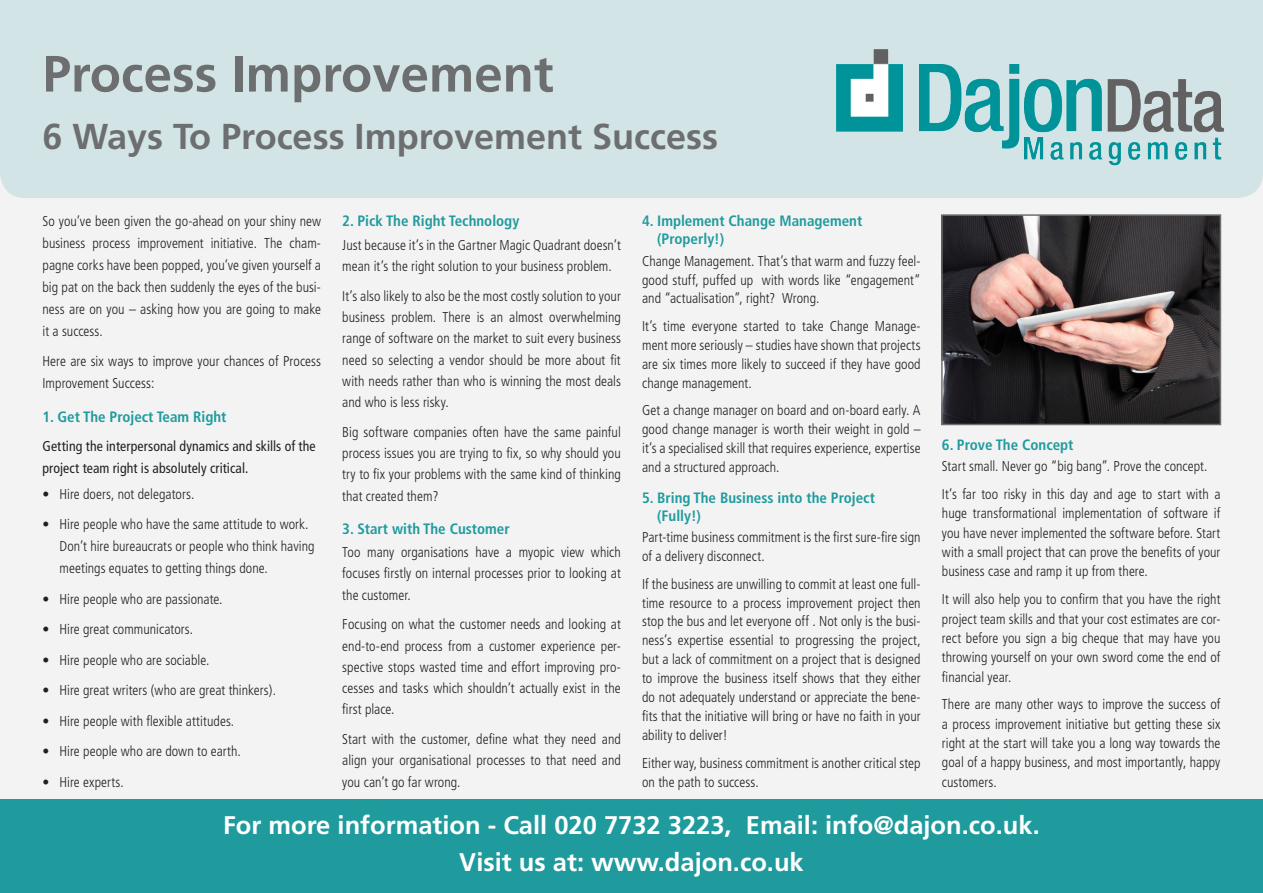
<style>
.page{position:relative;width:1263px;height:893px;background:#fff}
.page>*{position:absolute;margin:0;border:0;box-sizing:border-box;transform-origin:0 0}
.Headline2{font:700 51px "Frutiger";color:#6d6e70}
.Headline2-2{font:700 36px "Frutiger";color:#6d6e70}
.Body_header{font:700 25.5px "Frutiger";color:#fff}
.Body_header-2{font:700 condensed 15px/18px "Frutiger";color:#1f9b9e}
.BodyCopy{font:300 condensed 14.25px/18.9px "Frutiger";letter-spacing:.005em;color:#231f20;text-align:justify}
.sub_head{font:condensed 14.25px/22px "Frutiger";letter-spacing:.005em;color:#231f20}
</style>
<div class="page">
<div style="left:0;top:98px;width:1263px;height:720px;background:#edeeed"></div>
<div style="left:0;top:799px;width:1263px;height:94px;background:#1f9b9e"></div>
<div style="left:0;top:0;width:1263px;height:198px;background:#d3e4e6"></div>
<img style="left:816px;top:31px;width:428px;height:155px">
<img style="left:944px;top:217px;width:274px;height:205px">
<div style="left:941px;top:214px;width:280px;height:211px;border:2px solid #6d6e70"></div>
<p class="Headline2" style="left:43px;top:44px;width:513px">Process Improvement</p>
<p class="Headline2-2" style="left:43px;top:115px;width:677px">6 Ways To Process Improvement Success</p>
<p class="BodyCopy" style="left:43px;top:210px;width:280px;line-height:22px">So you’ve been given the go-ahead on your shiny new business process improvement initiative. The cham&shy;pagne corks have been popped, you’ve given yourself a big pat on the back then suddenly the eyes of the busi&shy;ness are on you – asking how you are going to make it a success.</p>
<p class="BodyCopy" style="left:43px;top:351px;width:280px;line-height:22px">Here are six ways to improve your chances of Process<br>Improvement Success:</p>
<p class="Body_header-2" style="left:43px;top:408px;width:186px">1. Get The Project Team Right</p>
<p class="sub_head" style="left:43px;top:435px;width:275px">Getting the interpersonal dynamics and skills of the project team right is absolutely critical.</p>
<p class="BodyCopy" style="left:43px;top:485px;width:153px">• Hire doers, not delegators.</p>
<p class="BodyCopy" style="left:60px;top:513px;width:257px;line-height:22px;text-align:left;text-indent:-17px">• Hire people who have the same attitude to work.<br>Don’t hire bureaucrats or people who think having meetings equates to getting things done.</p>
<p class="BodyCopy" style="left:43px;top:589px;width:182px">• Hire people who are passionate.</p>
<p class="BodyCopy" style="left:43px;top:620px;width:152px">• Hire great communicators.</p>
<p class="BodyCopy" style="left:43px;top:650px;width:168px">• Hire people who are sociable.</p>
<p class="BodyCopy" style="left:43px;top:681px;width:235px">• Hire great writers (who are great thinkers).</p>
<p class="BodyCopy" style="left:43px;top:711px;width:193px">• Hire people with flexible attitudes.</p>
<p class="BodyCopy" style="left:43px;top:742px;width:200px">• Hire people who are down to earth.</p>
<p class="BodyCopy" style="left:43px;top:772px;width:83px">• Hire experts.</p>
<p class="Body_header-2" style="left:342px;top:212px;width:178px">2. Pick The Right Technology</p>
<p class="BodyCopy" style="left:342px;top:234px;width:280px;line-height:21.3px">Just because it’s in the Gartner Magic Quadrant doesn’t mean it’s the right solution to your business problem.</p>
<p class="BodyCopy" style="left:342px;top:285px;width:280px;line-height:21.3px">It’s also likely to also be the most costly solution to your business problem. There is an almost overwhelming range of software on the market to suit every business need so selecting a vendor should be more about fit with needs rather than who is winning the most deals and who is less risky.</p>
<p class="BodyCopy" style="left:342px;top:421px;width:280px;line-height:21.3px">Big software companies often have the same painful process issues you are trying to fix, so why should you try to fix your problems with the same kind of thinking that created them?</p>
<p class="Body_header-2" style="left:342px;top:520px;width:169px">3. Start with The Customer</p>
<p class="BodyCopy" style="left:342px;top:542px;width:280px;line-height:21.3px">Too many organisations have a myopic view which focuses firstly on internal processes prior to looking at the customer.</p>
<p class="BodyCopy" style="left:342px;top:614px;width:280px;line-height:21.3px">Focusing on what the customer needs and looking at end-to-end process from a customer experience per&shy;spective stops wasted time and effort improving pro&shy;cesses and tasks which shouldn’t actually exist in the first place.</p>
<p class="BodyCopy" style="left:342px;top:729px;width:280px;line-height:21.3px">Start with the customer, define what they need and align your organisational processes to that need and you can’t go far wrong.</p>
<p class="Body_header-2" style="left:657px;top:212px;width:207px;text-indent:-15px">4. Implement Change Management (Properly!)</p>
<p class="BodyCopy" style="left:642px;top:251px;width:280px">Change Management. That’s that warm and fuzzy feel&shy;good stuff, puffed up with words like “engagement” and “actualisation”, right? Wrong.</p>
<p class="BodyCopy" style="left:642px;top:317px;width:280px">It’s time everyone started to take Change Manage&shy;ment more seriously – studies have shown that projects are six times more likely to succeed if they have good change management.</p>
<p class="BodyCopy" style="left:642px;top:401px;width:280px">Get a change manager on board and on-board early. A good change manager is worth their weight in gold – it’s a specialised skill that requires experience, expertise and a structured approach.</p>
<p class="Body_header-2" style="left:657px;top:489px;width:219px;text-indent:-15px">5. Bring The Business into the Project (Fully!)</p>
<p class="BodyCopy" style="left:642px;top:528px;width:280px">Part-time business commitment is the first sure-fire sign of a delivery disconnect.</p>
<p class="BodyCopy" style="left:642px;top:574px;width:280px">If the business are unwilling to commit at least one full&shy;time resource to a process improvement project then stop the bus and let everyone off . Not only is the busi&shy;ness’s expertise essential to progressing the project, but a lack of commitment on a project that is designed to improve the business itself shows that they either do not adequately understand or appreciate the bene&shy;fits that the initiative will bring or have no faith in your ability to deliver!</p>
<p class="BodyCopy" style="left:642px;top:753px;width:280px">Either way, business commitment is another critical step on the path to success.</p>
<p class="Body_header-2" style="left:942px;top:436px;width:133px">6. Prove The Concept</p>
<p class="BodyCopy" style="left:942px;top:457px;width:267px">Start small. Never go “big bang”. Prove the concept.</p>
<p class="BodyCopy" style="left:942px;top:485px;width:280px;line-height:19.4px">It’s far too risky in this day and age to start with a huge transformational implementation of software if you have never implemented the software before. Start with a small project that can prove the benefits of your business case and ramp it up from there.</p>
<p class="BodyCopy" style="left:942px;top:590px;width:280px;line-height:19.4px">It will also help you to confirm that you have the right project team skills and that your cost estimates are cor&shy;rect before you sign a big cheque that may have you throwing yourself on your own sword come the end of financial year.</p>
<p class="BodyCopy" style="left:942px;top:695px;width:280px;line-height:19.4px">There are many other ways to improve the success of a process improvement initiative but getting these six right at the start will take you a long way towards the goal of a happy business, and most importantly, happy customers.</p>
<p class="Body_header" style="left:223px;top:810px;width:818px">For more information - Call 020 7732 3223, Email: info@dajon.co.uk.</p>
<p class="Body_header" style="left:459px;top:847px;width:346px">Visit us at: www.dajon.co.uk</p>
</div>
